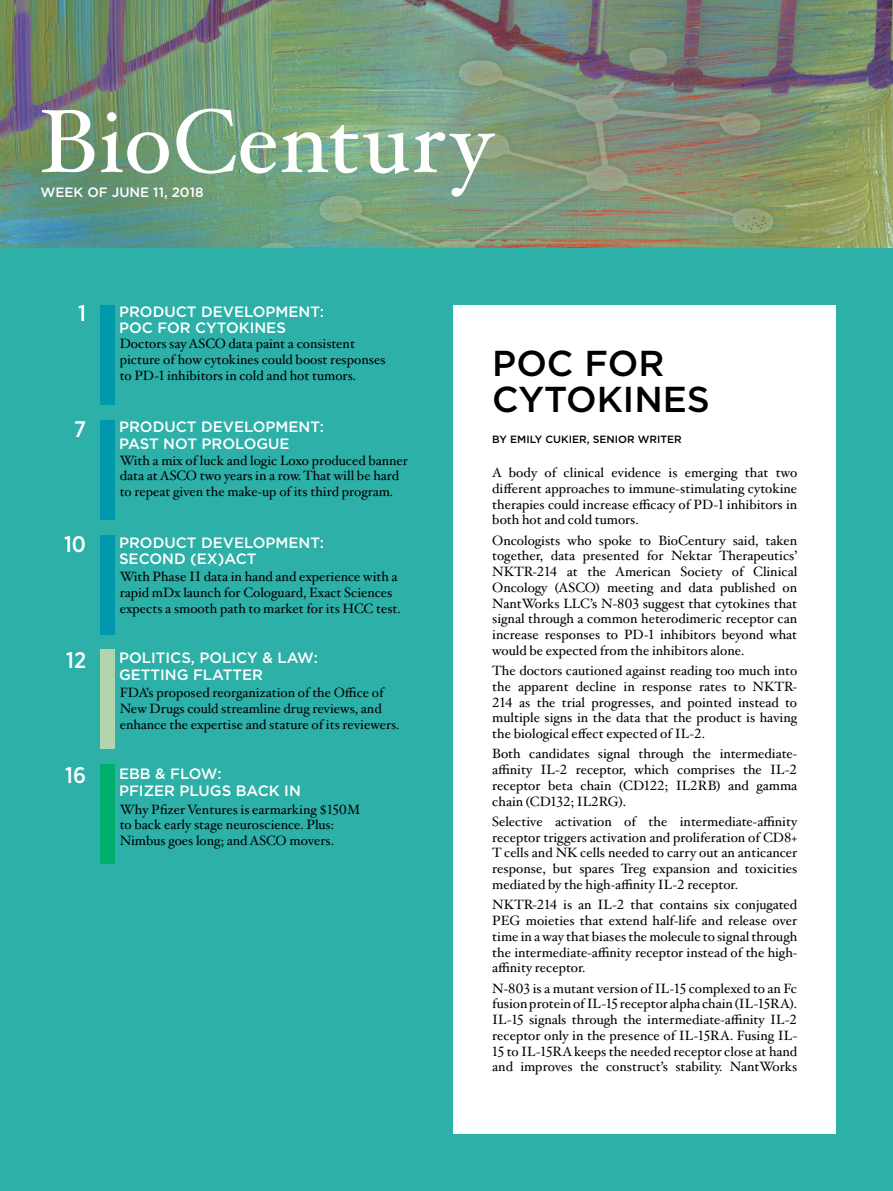
<style>
.page{position:relative;width:893px;height:1191px;background:#fff}
.page>*{position:absolute;margin:0;border:0;box-sizing:border-box;transform-origin:0 0}
.title_banner{font:500 36px/36px "Gotham";color:#000}
.toc-section_kicker{font:500 22.5px "Gotham Narrow";color:#fff}
.toc-section_kicker-2{font:500 15px "Gotham";color:#fff}
.toc-article_title{font:500 15px "Gotham";color:#fff}
.body_text{font:13.5px/15.8px "Hoefler Txt";color:#000;text-align:justify}
.toc-summary_text{font:13.5px/15.8px "Hoefler Txt";color:#000}
.date-BC-COVER{font:500 13.5px "Gotham";color:#fff}
.byline{font:500 10.5px "Gotham";color:#000}
</style>
<div class="page">
<div style="left:0;top:248px;width:893px;height:943px;background:#2cb0a8"></div>
<img style="left:0;top:0;width:893px;height:248px">
<svg style="left:42px;top:110px;width:52px;height:62px"></svg>
<svg style="left:101px;top:112px;width:68px;height:62px"></svg>
<svg style="left:176px;top:109px;width:100px;height:65px"></svg>
<svg style="left:282px;top:125px;width:213px;height:72px"></svg>
<div style="left:453px;top:305px;width:383px;height:828px;background:#fff"></div>
<div style="left:100px;top:649px;width:15px;height:100px;background:#b3d4ac"></div>
<div style="left:100px;top:534px;width:15px;height:100px;background:#0098ad"></div>
<div style="left:100px;top:420px;width:15px;height:100px;background:#0098ad"></div>
<div style="left:100px;top:305px;width:15px;height:100px;background:#0098ad"></div>
<div style="left:100px;top:764px;width:15px;height:99px;background:#00af6b"></div>
<p class="date-BC-COVER" style="left:40px;top:184px;width:165px">WEEK OF JUNE 11, 2018</p>
<p class="toc-section_kicker" style="left:78px;top:299px;width:9px">1</p>
<p class="toc-section_kicker-2" style="left:119px;top:302px;width:206px">PRODUCT DEVELOPMENT:</p>
<p class="toc-article_title" style="left:119px;top:318px;width:168px">POC FOR CYTOKINES</p>
<p class="toc-summary_text" style="left:120px;top:335px;width:268px">Doctors say ASCO data paint a consistent picture of how cytokines could boost responses to PD-1 inhibitors in cold and hot tumors.</p>
<p class="toc-section_kicker" style="left:74px;top:415px;width:13px">7</p>
<p class="toc-section_kicker-2" style="left:119px;top:417px;width:206px">PRODUCT DEVELOPMENT:</p>
<p class="toc-article_title" style="left:119px;top:434px;width:172px">PAST NOT PROLOGUE</p>
<p class="toc-summary_text" style="left:120px;top:452px;width:290px">With a mix of luck and logic Loxo produced banner data at ASCO two years in a row. That will be hard to repeat given the make-up of its third program.</p>
<p class="toc-section_kicker" style="left:64px;top:530px;width:23px">10</p>
<p class="toc-section_kicker-2" style="left:119px;top:533px;width:206px">PRODUCT DEVELOPMENT:</p>
<p class="toc-article_title" style="left:119px;top:549px;width:139px">SECOND (EX)ACT</p>
<p class="toc-summary_text" style="left:120px;top:568px;width:283px">With Phase II data in hand and experience with a rapid mDx launch for Cologuard, Exact Sciences expects a smooth path to market for its HCC test.</p>
<p class="toc-section_kicker" style="left:66px;top:646px;width:21px">12</p>
<p class="toc-section_kicker-2" style="left:119px;top:648px;width:200px">POLITICS, POLICY &amp; LAW:</p>
<p class="toc-article_title" style="left:119px;top:665px;width:145px">GETTING FLATTER</p>
<p class="toc-summary_text" style="left:120px;top:684px;width:281px">FDA’s proposed reorganization of the Office of<br>New Drugs could streamline drug reviews, and enhance the expertise and stature of its reviewers.</p>
<p class="toc-section_kicker" style="left:65px;top:761px;width:22px">16</p>
<p class="toc-section_kicker-2" style="left:119px;top:764px;width:104px">EBB &amp; FLOW:</p>
<p class="toc-article_title" style="left:119px;top:780px;width:183px">PFIZER PLUGS BACK IN</p>
<p class="toc-summary_text" style="left:120px;top:800px;width:242px">Why Pfizer Ventures is earmarking $150M to back early stage neuroscience. Plus:<br>Nimbus goes long; and ASCO movers.</p>
<p class="title_banner" style="left:492px;top:344px;width:219px">POC FOR<br>CYTOKINES</p>
<p class="byline" style="left:492px;top:432px;width:191px">BY EMILY CUKIER, SENIOR WRITER</p>
<p class="body_text" style="left:492px;top:464px;width:306px">A body of clinical evidence is emerging that two different approaches to immune-stimulating cytokine therapies could increase efficacy of PD-1 inhibitors in both hot and cold tumors.</p>
<p class="body_text" style="left:492px;top:531px;width:306px">Oncologists who spoke to BioCentury said, taken together, data presented for Nektar Therapeutics’ NKTR-214 at the American Society of Clinical Oncology (ASCO) meeting and data published on NantWorks LLC’s N-803 suggest that cytokines that signal through a common heterodimeric receptor can increase responses to PD-1 inhibitors beyond what would be expected from the inhibitors alone.</p>
<p class="body_text" style="left:492px;top:662px;width:306px">The doctors cautioned against reading too much into the apparent decline in response rates to NKTR-214 as the trial progresses, and pointed instead to multiple signs in the data that the product is having the biological effect expected of IL-2.</p>
<p class="body_text" style="left:492px;top:745px;width:306px">Both candidates signal through the intermediate&shy;affinity IL-2 receptor, which comprises the IL-2 receptor beta chain (CD122; IL2RB) and gamma chain (CD132; IL2RG).</p>
<p class="body_text" style="left:492px;top:813px;width:306px">Selective activation of the intermediate-affinity receptor triggers activation and proliferation of CD8+ T cells and NK cells needed to carry out an anticancer response, but spares Treg expansion and toxicities mediated by the high-affinity IL-2 receptor.</p>
<p class="body_text" style="left:492px;top:896px;width:306px">NKTR-214 is an IL-2 that contains six conjugated PEG moieties that extend half-life and release over time in a way that biases the molecule to signal through the intermediate-affinity receptor instead of the high&shy;affinity receptor.</p>
<p class="body_text" style="left:492px;top:979px;width:306px">N-803 is a mutant version of IL-15 complexed to an Fc fusion protein of IL-15 receptor alpha chain (IL-15RA).<br>IL-15 signals through the intermediate-affinity IL-2 receptor only in the presence of IL-15RA. Fusing IL-15 to IL-15RA keeps the needed receptor close at hand and improves the construct’s stability. NantWorks</p>
</div>
